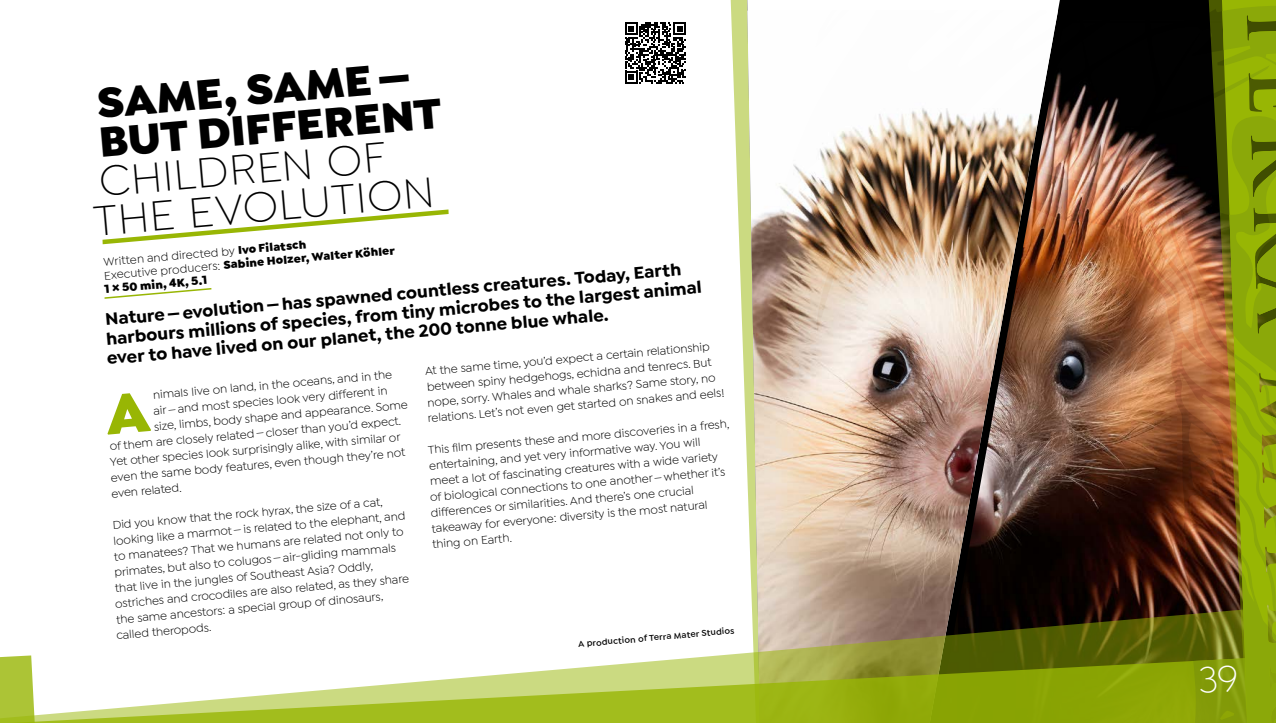
<style>
.page{position:relative;width:1276px;height:723px;background:#fff}
.page>*{position:absolute;margin:0;border:0;box-sizing:border-box;transform-origin:0 0}
.t1{font:900 45px/39px "Isidora Sans";color:#000}
.t2{font:300 45px/39px "Isidora Sans";color:#000}
.t3{font:700 18px/19.5px "Isidora Sans";color:#000}
.t4{font:12px/15.8px "Isidora Sans";color:#000}
.t5{font:900 12px/13.5px "Isidora Sans";color:#000}
.t6{font:600 9px "Isidora Sans";color:#000}
.s1{font-weight:400}
</style>
<div class="page">
<svg style="left:730px;top:0;width:18px;height:464px"></svg>
<img style="left:747px;top:11px;width:30px;height:584px">
<img style="left:777px;top:0;width:443px;height:595px">
<svg style="left:751px;top:595px;width:469px;height:57px;background:#685f38"></svg>
<svg style="left:0;top:652px;width:777px;height:71px"></svg>
<svg style="left:1220px;top:0;width:56px;height:652px;background:#86940b"></svg>
<svg style="left:102px;top:209px;width:347px;height:36px"></svg>
<svg style="left:104px;top:288px;width:108px;height:11px"></svg>
<svg style="left:625px;top:22px;width:61px;height:62px"></svg>
<svg style="left:777px;top:652px;width:499px;height:71px;background:#879c0d"></svg>
<h1 class="t1" style="left:94px;top:84px;width:345px;rotate:-5deg">SAME, SAME—<br>BUT DIFFERENT</h1>
<h1 class="t2" style="left:89px;top:163px;width:343px;rotate:-5deg">CHILDREN OF<br>THE EVOLUTION</h1>
<p class="t5" style="left:102px;top:255px;width:294px;rotate:-5deg"><span class="s1">Written and directed by</span> Ivo Filatsch<br><span class="s1">Executive producers:</span> Sabine Holzer, Walter Köhler<br>1 × 50 min, 4K, 5.1</p>
<h2 class="t3" style="left:103px;top:310px;width:600px;rotate:-5deg">Nature—evolution—has spawned countless creatures. Today, Earth harbours millions of species, from tiny microbes to the largest animal ever to have lived on our planet, the 200 tonne blue whale.</h2>
<p class="t4" style="left:152px;top:387px;width:241px;rotate:-5deg">nimals live on land, in the oceans, and in the</p>
<p class="t4" style="left:423px;top:363px;width:299px;rotate:-5deg">At the same time, you’d expect a certain relationship between spiny hedgehogs, echidna and tenrecs. But nope, sorry. Whales and whale sharks? Same story, no relations. Let’s not even get started on snakes and eels!</p>
<p class="t4" style="left:423px;top:442px;width:307px;text-indent:4px;rotate:-5deg">This fi lm presents these and more discoveries in a fresh, entertaining, and yet very informative way. You will<br>meet a lot of fascinating creatures with a wide variety<br>of biological connections to one another—whether it’s differences or similarities. And there’s one crucial takeaway for everyone: diversity is the most natural thing on Earth.</p>
<p class="t4" style="left:153px;top:403px;width:236px;rotate:-5deg">air—and most species look very different in</p>
<p class="t4" style="left:153px;top:419px;width:256px;rotate:-5deg">size, limbs, body shape and appearance. Some</p>
<p class="t4" style="left:109px;top:438px;width:294px;rotate:-5deg">of them are closely related—closer than you’d expect.</p>
<p class="t4" style="left:109px;top:454px;width:293px;rotate:-5deg">Yet other species look surprisingly alike, with similar or</p>
<p class="t4" style="left:110px;top:470px;width:297px;rotate:-5deg">even the same body features, even though they’re not</p>
<p class="t4" style="left:111px;top:486px;width:72px;rotate:-5deg">even related.</p>
<p class="t4" style="left:112px;top:517px;width:272px;rotate:-5deg">Did you know that the rock hyrax, the size of a cat,</p>
<p class="t4" style="left:113px;top:533px;width:294px;rotate:-5deg">looking like a marmot—is related to the elephant, and</p>
<p class="t4" style="left:113px;top:549px;width:292px;rotate:-5deg">to manatees? That we humans are related not only to</p>
<p class="t4" style="left:114px;top:564px;width:284px;rotate:-5deg">primates, but also to colugos—air-gliding mammals</p>
<p class="t4" style="left:115px;top:580px;width:260px;rotate:-5deg">that live in the jungles of Southeast Asia? Oddly,</p>
<p class="t4" style="left:115px;top:596px;width:296px;rotate:-5deg">ostriches and crocodiles are also related, as they share</p>
<p class="t4" style="left:116px;top:612px;width:269px;rotate:-5deg">the same ancestors: a special group of dinosaurs,</p>
<p class="t4" style="left:116px;top:627px;width:97px;rotate:-5deg">called theropods.</p>
<p class="t6" style="left:578px;top:639px;width:158px;rotate:-5deg">A production of Terra Mater Studios</p>
</div>
